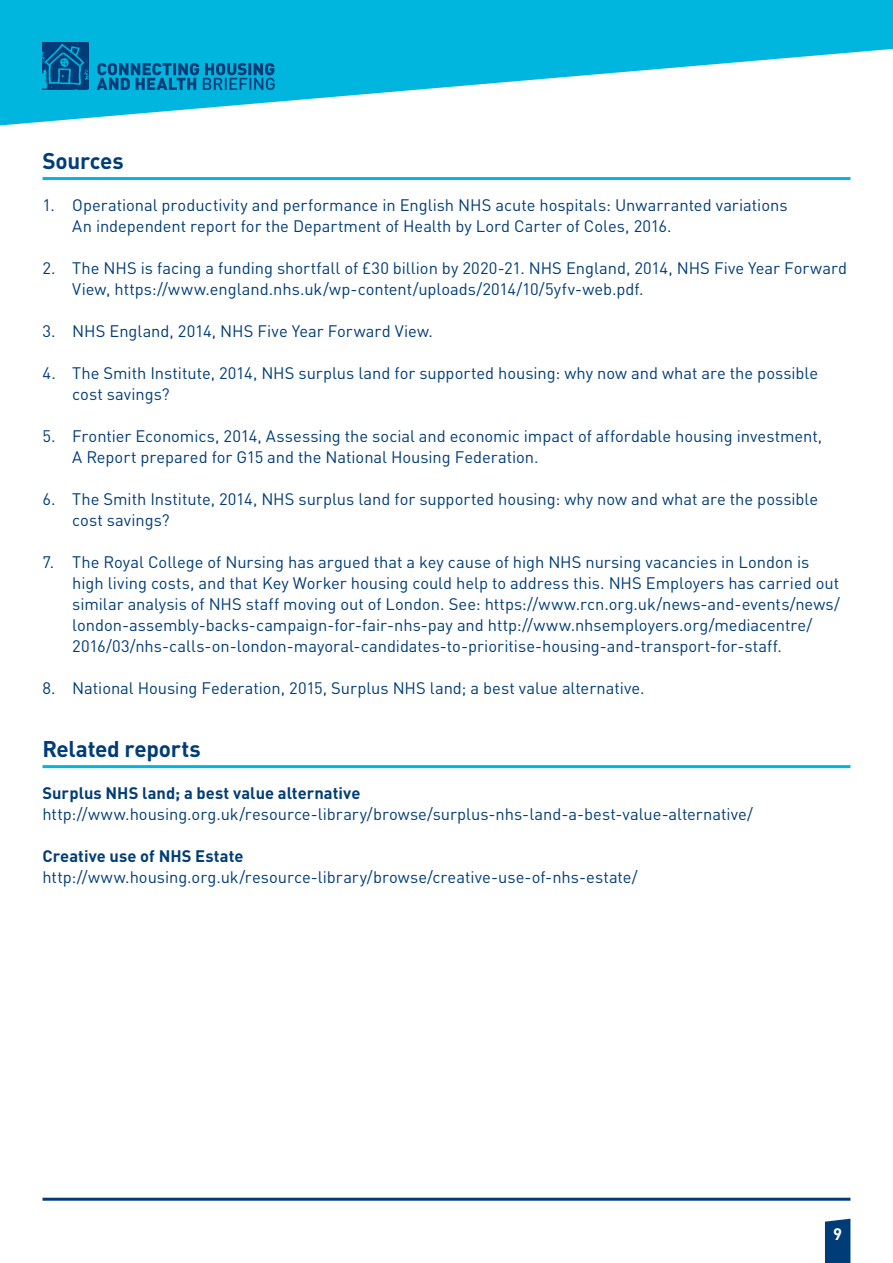
<style>
.page{position:relative;width:893px;height:1263px;background:#fff}
.page>*{position:absolute;margin:0;border:0;box-sizing:border-box;transform-origin:0 0}
.t1{font:700 22.5px "DIN";letter-spacing:-.015em;color:#003d78}
.t2{font:16.5px/21px "DIN";color:#003d78}
.t3{font:700 16.5px "DIN";color:#003d78}
.t4{font:700 16.5px "DIN";color:#fff}
</style>
<div class="page">
<hr style="left:43px;top:1198px;width:807px;height:3px;background:#003d78">
<svg style="left:825px;top:1219px;width:25px;height:44px"></svg>
<svg style="left:0;top:0;width:893px;height:125px;fill:#00b6de"></svg>
<img style="left:43px;top:43px;width:46px;height:47px">
<svg style="left:97px;top:63px;width:178px;height:27px"></svg>
<hr style="left:43px;top:177px;width:807px;height:3px;background:#00b6de">
<hr style="left:43px;top:765px;width:807px;height:3px;background:#00b6de">
<h1 class="t1" style="left:43px;top:146px;width:83px">Sources</h1>
<p class="t2" style="left:72px;top:194px;width:717px;text-indent:-30px">1. Operational productivity and performance in English NHS acute hospitals: Unwarranted variations<br>An independent report for the Department of Health by Lord Carter of Coles, 2016.</p>
<p class="t2" style="left:72px;top:257px;width:776px;text-indent:-30px">2. The NHS is facing a funding shortfall of £30 billion by 2020-21. NHS England, 2014, NHS Five Year Forward<br>View, https://www.england.nhs.uk/wp-content/uploads/2014/10/5yfv-web.pdf.</p>
<p class="t2" style="left:43px;top:320px;width:392px">3. NHS England, 2014, NHS Five Year Forward View.</p>
<p class="t2" style="left:72px;top:362px;width:747px;text-indent:-30px">4. The Smith Institute, 2014, NHS surplus land for supported housing: why now and what are the possible cost savings?</p>
<p class="t2" style="left:72px;top:425px;width:751px;text-indent:-30px">5. Frontier Economics, 2014, Assessing the social and economic impact of affordable housing investment,<br>A Report prepared for G15 and the National Housing Federation.</p>
<p class="t2" style="left:72px;top:488px;width:747px;text-indent:-30px">6. The Smith Institute, 2014, NHS surplus land for supported housing: why now and what are the possible cost savings?</p>
<p class="t2" style="left:72px;top:551px;width:769px;text-indent:-30px">7. The Royal College of Nursing has argued that a key cause of high NHS nursing vacancies in London is high living costs, and that Key Worker housing could help to address this. NHS Employers has carried out similar analysis of NHS staff moving out of London. See: https://www.rcn.org.uk/news-and-events/news/ london-assembly-backs-campaign-for-fair-nhs-pay and http://www.nhsemployers.org/mediacentre/ 2016/03/nhs-calls-on-london-mayoral-candidates-to-prioritise-housing-and-transport-for-staff.</p>
<p class="t2" style="left:43px;top:677px;width:604px">8. National Housing Federation, 2015, Surplus NHS land; a best value alternative.</p>
<h1 class="t1" style="left:43px;top:734px;width:160px">Related reports</h1>
<p class="t3" style="left:43px;top:782px;width:319px">Surplus NHS land; a best value alternative</p>
<p class="t2" style="left:43px;top:803px;width:712px">http://www.housing.org.uk/resource-library/browse/surplus-nhs-land-a-best-value-alternative/</p>
<p class="t3" style="left:43px;top:845px;width:203px">Creative use of NHS Estate</p>
<p class="t2" style="left:43px;top:866px;width:597px">http://www.housing.org.uk/resource-library/browse/creative-use-of-nhs-estate/</p>
<p class="t4" style="left:833px;top:1223px;width:10px">9</p>
</div>
